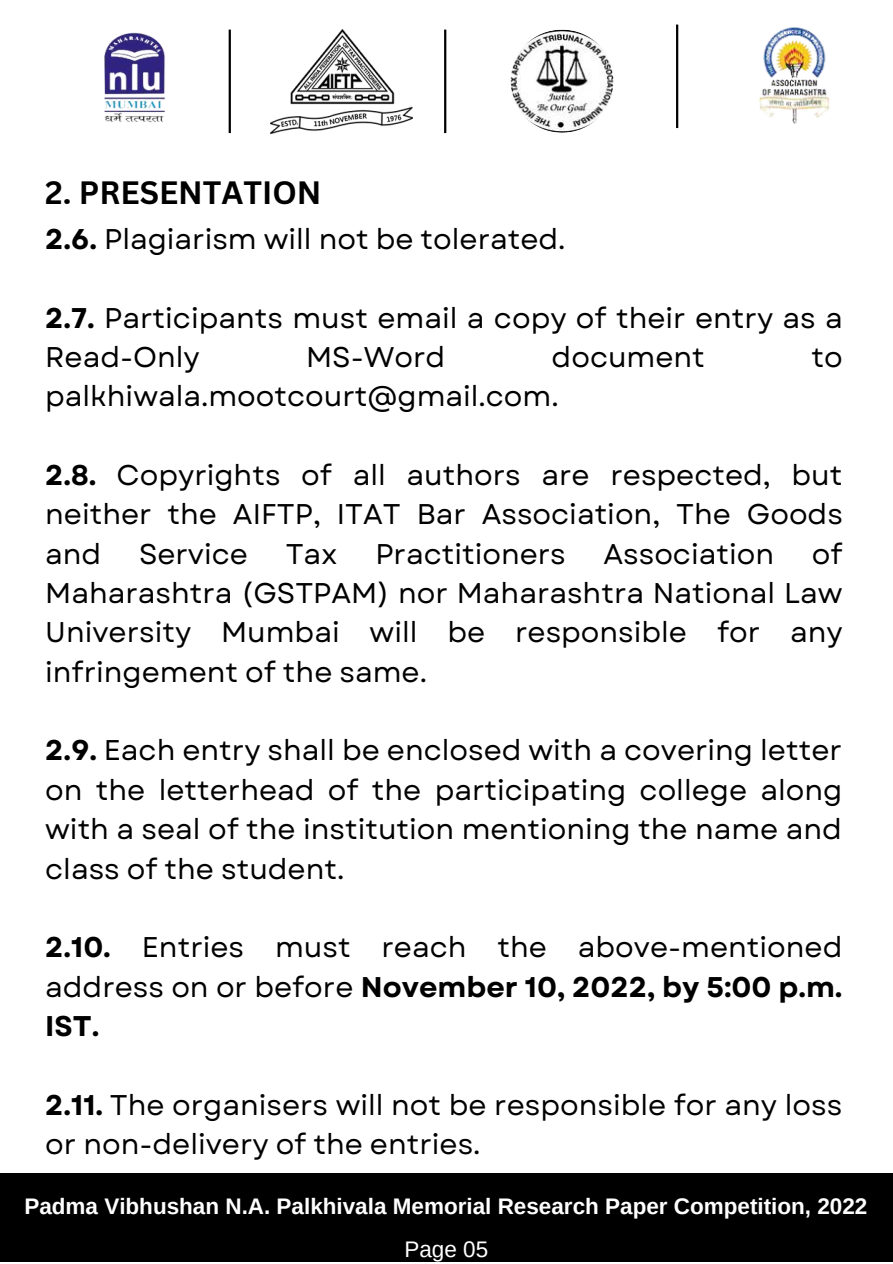
<style>
.page{position:relative;width:893px;height:1264px;background:#fff}
.page>*{position:absolute;margin:0;border:0;box-sizing:border-box;transform-origin:0 0}
.t1{font:700 31.5px "Canva Sans";color:#000}
.t2{font:28.5px/39.3px "Garet";color:#000;text-align:justify}
.t3{font:700 22.5px "Arimo";color:#fff}
.t4{font:22.5px "Arimo";color:#fff}
.s1{font-weight:700}
</style>
<div class="page">
<img style="left:759px;top:27px;width:71px;height:97px">
<img style="left:510px;top:30px;width:103px;height:103px;border-radius:50%">
<hr style="left:444px;top:30px;width:2px;height:103px;background:#000">
<hr style="left:676px;top:25px;width:2px;height:103px;background:#000">
<div style="left:0;top:1173px;width:892px;height:88px;background:#000"></div>
<img style="left:104px;top:29px;width:127px;height:105px">
<img style="left:271px;top:30px;width:141px;height:103px">
<p class="t1" style="left:45px;top:170px;width:278px">2. PRESENTATION</p>
<p class="t2" style="left:45px;top:219px;width:522px"><span class="s1">2.6.</span> Plagiarism will not be tolerated.</p>
<p class="t2" style="left:45px;top:298px;width:799px"><span class="s1">2.7.</span> Participants must email a copy of their entry as a<br>Read-Only</p>
<p class="t2" style="left:306px;top:337px;width:140px">MS-Word</p>
<p class="t2" style="left:551px;top:337px;width:155px">document</p>
<p class="t2" style="left:811px;top:337px;width:33px">to</p>
<p class="t2" style="left:45px;top:377px;width:515px">palkhiwala.mootcourt@gmail.com.</p>
<p class="t2" style="left:45px;top:455px;width:799px"><span class="s1">2.8.</span> Copyrights of all authors are respected, but neither the AIFTP, ITAT Bar Association, The Goods and</p>
<p class="t2" style="left:45px;top:534px;width:798px;text-indent:766px">of Maharashtra (GSTPAM) nor Maharashtra National Law University Mumbai will be responsible for any infringement of the same.</p>
<p class="t2" style="left:139px;top:534px;width:110px">Service</p>
<p class="t2" style="left:286px;top:534px;width:54px">Tax</p>
<p class="t2" style="left:375px;top:534px;width:192px">Practitioners</p>
<p class="t2" style="left:603px;top:534px;width:172px">Association</p>
<p class="t2" style="left:45px;top:731px;width:798px"><span class="s1">2.9.</span> Each entry shall be enclosed with a covering letter on the letterhead of the participating college along with a seal of the institution mentioning the name and class of the student.</p>
<p class="t2" style="left:45px;top:927px;width:798px"><span class="s1">2.10.</span> Entries must reach the above-mentioned address on or before <span class="s1">November 10, 2022, by 5:00 p.m.<br>IST.</span></p>
<p class="t2" style="left:45px;top:1085px;width:798px"><span class="s1">2.11.</span> The organisers will not be responsible for any loss or non-delivery of the entries.</p>
<p class="t3" style="left:24px;top:1193px;width:844px">Padma Vibhushan N.A. Palkhivala Memorial Research Paper Competition, 2022</p>
<p class="t4" style="left:404px;top:1236px;width:85px">Page 05</p>
</div>
